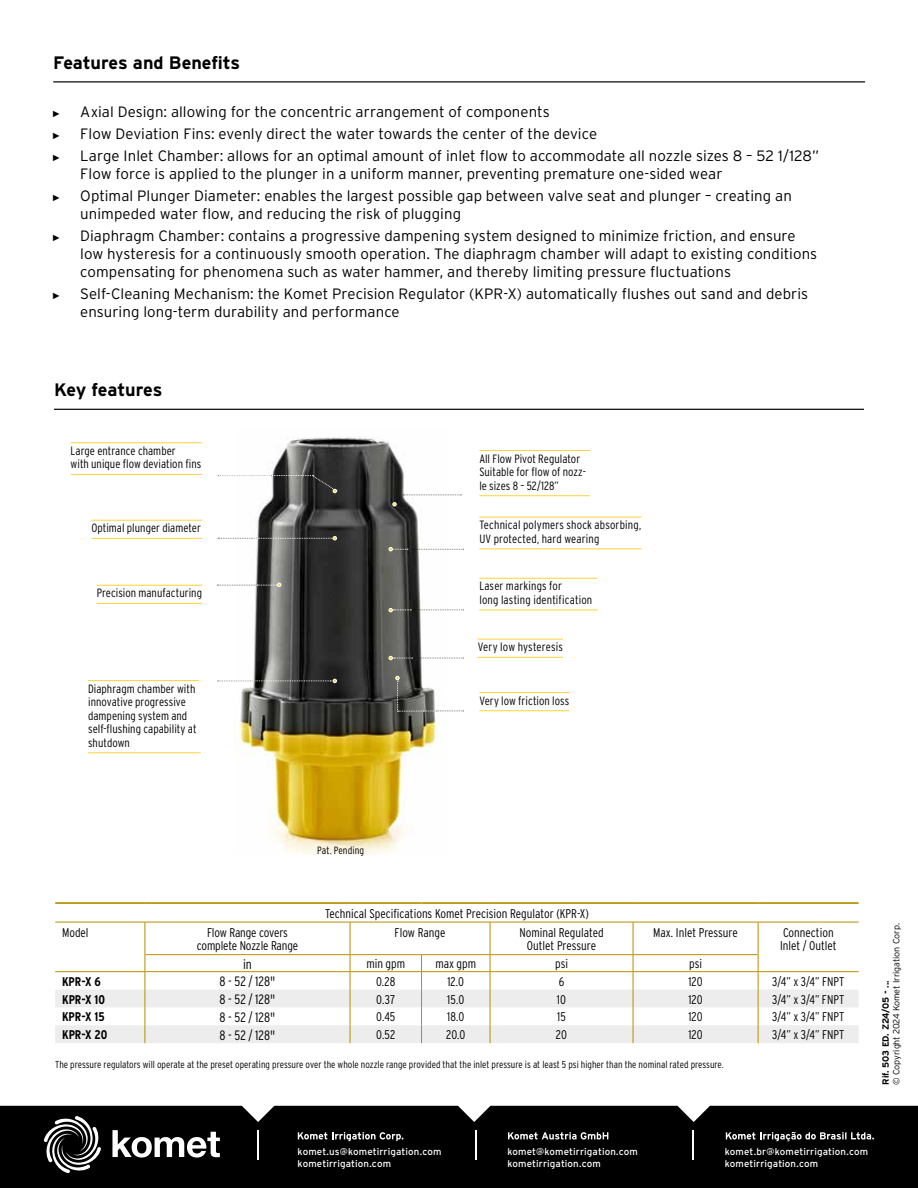
<style>
.page{position:relative;width:918px;height:1188px;background:#fff}
.page>*{position:absolute;margin:0;border:0;box-sizing:border-box;transform-origin:0 0}
.t1{font:700 18px "Interstate";letter-spacing:-.01em;color:#000}
.t2{font:300 15px/22px "Interstate";letter-spacing:.005em;color:#000}
.t3{font:300 13.5px "Interstate Condensed";color:#000}
.t4{font:300 12.6px/13.5px "Interstate Condensed";color:#000;text-align:center}
.t5{font:700 12.6px "Interstate Condensed";color:#000}
.t6{font:300 12px/13.5px "Interstate Condensed";letter-spacing:.005em;color:#000}
.t7{font:300 10.5px "Interstate Condensed";letter-spacing:.005em;color:#000}
.t8{font:300 10.05px "Interstate Condensed";color:#000}
.t9{font:9.75px/12px "Interstate";letter-spacing:.01em;color:#fff}
.t10{font:300 9px "Interstate";letter-spacing:-.01em;color:#000}
.t11{font:700 9px "Interstate";color:#000}
.s1{font-family:"Arial Narrow";font-weight:400;font-size:9px}
</style>
<div class="page">
<hr style="left:53px;top:81px;width:812px;height:1px;background:#000">
<hr style="left:55px;top:902px;width:90px;height:2px;background:#b79000">
<hr style="left:145px;top:902px;width:205px;height:2px;background:#b79000">
<hr style="left:350px;top:902px;width:72px;height:2px;background:#b79000">
<hr style="left:422px;top:902px;width:68px;height:2px;background:#b79000">
<hr style="left:490px;top:902px;width:143px;height:2px;background:#b79000">
<hr style="left:633px;top:902px;width:125px;height:2px;background:#b79000">
<hr style="left:758px;top:902px;width:101px;height:2px;background:#b79000">
<hr style="left:55px;top:922px;width:90px;height:1px;background:#b79000">
<hr style="left:144px;top:922px;width:1px;height:33px;background:#b79000">
<hr style="left:145px;top:922px;width:205px;height:1px;background:#b79000">
<hr style="left:350px;top:922px;width:1px;height:32px;background:#b79000">
<hr style="left:350px;top:922px;width:72px;height:1px;background:#b79000">
<hr style="left:422px;top:922px;width:68px;height:1px;background:#b79000">
<hr style="left:490px;top:922px;width:143px;height:1px;background:#b79000">
<hr style="left:633px;top:922px;width:125px;height:1px;background:#b79000">
<hr style="left:758px;top:922px;width:101px;height:1px;background:#b79000">
<hr style="left:490px;top:922px;width:1px;height:32px;background:#b79000">
<hr style="left:633px;top:922px;width:1px;height:32px;background:#b79000">
<hr style="left:758px;top:922px;width:1px;height:33px;background:#b79000">
<svg style="left:55px;top:955px;width:804px;height:88px"></svg>
<hr style="left:145px;top:954px;width:205px;height:1px;background:#b79000">
<hr style="left:350px;top:954px;width:72px;height:1px;background:#b79000">
<hr style="left:422px;top:954px;width:68px;height:1px;background:#b79000">
<hr style="left:490px;top:954px;width:143px;height:1px;background:#b79000">
<hr style="left:633px;top:954px;width:125px;height:1px;background:#b79000">
<img style="left:235px;top:437px;width:212px;height:418px">
<hr style="left:478px;top:639px;width:85px;height:1px;background:#ffd444">
<hr style="left:478px;top:657px;width:85px;height:1px;background:#ffd444">
<hr style="left:479px;top:692px;width:90px;height:1px;background:#ffd444">
<hr style="left:479px;top:710px;width:90px;height:1px;background:#ffd444">
<hr style="left:479px;top:450px;width:111px;height:1px;background:#ffd444">
<hr style="left:479px;top:495px;width:111px;height:1px;background:#ffd444">
<hr style="left:479px;top:517px;width:163px;height:1px;background:#ffd444">
<hr style="left:479px;top:548px;width:163px;height:1px;background:#ffd444">
<hr style="left:479px;top:578px;width:119px;height:1px;background:#ffd444">
<hr style="left:479px;top:609px;width:119px;height:1px;background:#ffd444">
<hr style="left:97px;top:585px;width:105px;height:1px;background:#ffd444">
<hr style="left:97px;top:603px;width:105px;height:1px;background:#ffd444">
<svg style="left:393px;top:495px;width:68px;height:11px"></svg>
<svg style="left:217px;top:583px;width:64px;height:4px"></svg>
<svg style="left:396px;top:676px;width:68px;height:36px"></svg>
<svg style="left:389px;top:547px;width:75px;height:4px"></svg>
<svg style="left:389px;top:656px;width:75px;height:4px"></svg>
<hr style="left:71px;top:442px;width:131px;height:1px;background:#ffd444">
<hr style="left:71px;top:474px;width:131px;height:1px;background:#ffd444">
<svg style="left:217px;top:475px;width:120px;height:18px"></svg>
<hr style="left:88px;top:680px;width:113px;height:1px;background:#ffd444">
<hr style="left:88px;top:752px;width:113px;height:1px;background:#ffd444">
<svg style="left:389px;top:608px;width:75px;height:4px"></svg>
<svg style="left:199px;top:679px;width:138px;height:4px"></svg>
<hr style="left:91px;top:520px;width:111px;height:1px;background:#ffd444">
<hr style="left:91px;top:538px;width:111px;height:1px;background:#ffd444">
<svg style="left:218px;top:536px;width:119px;height:4px"></svg>
<hr style="left:54px;top:409px;width:810px;height:1px;background:#000">
<div style="left:0;top:1106px;width:918px;height:82px;background:#000"></div>
<svg style="left:112px;top:1130px;width:108px;height:28px"></svg>
<svg style="left:44px;top:1116px;width:57px;height:57px"></svg>
<svg style="left:258px;top:1130px;width:1px;height:29px"></svg>
<svg style="left:475px;top:1130px;width:1px;height:29px"></svg>
<hr style="left:692px;top:1130px;width:2px;height:29px;background:#fff">
<svg style="left:726px;top:1132px;width:148px;height:9px"></svg>
<svg style="left:508px;top:1132px;width:100px;height:8px"></svg>
<svg style="left:298px;top:1132px;width:106px;height:9px"></svg>
<p class="t1" style="left:53px;top:52px;width:188px">Features and Benefits</p>
<p class="t2" style="left:53px;top:101px;width:768px"><span class="s1">►</span> Axial Design: allowing for the concentric arrangement of components<br><span class="s1">►</span> Flow Deviation Fins: evenly direct the water towards the center of the device<br><span class="s1">►</span> Large Inlet Chamber: allows for an optimal amount of inlet flow to accommodate all nozzle sizes 8 – 52 1/128”</p>
<p class="t2" style="left:53px;top:163px;width:740px;text-indent:27px">Flow force is applied to the plunger in a uniform manner, preventing premature one-sided wear<br><span class="s1">►</span> Optimal Plunger Diameter: enables the largest possible gap between valve seat and plunger – creating an</p>
<p class="t2" style="left:53px;top:203px;width:744px;text-indent:27px">unimpeded water flow, and reducing the risk of plugging<br><span class="s1">►</span> Diaphragm Chamber: contains a progressive dampening system designed to minimize friction, and ensure</p>
<p class="t2" style="left:80px;top:245px;width:738px;line-height:17.9px">low hysteresis for a continuously smooth operation. The diaphragm chamber will adapt to existing conditions compensating for phenomena such as water hammer, and thereby limiting pressure fluctuations</p>
<p class="t2" style="left:80px;top:285px;width:729px;line-height:17.9px;text-indent:-27px"><span class="s1">►</span> Self-Cleaning Mechanism: the Komet Precision Regulator (KPR-X) automatically flushes out sand and debris ensuring long-term durability and performance</p>
<p class="t1" style="left:54px;top:380px;width:110px">Key features</p>
<p class="t6" style="left:71px;top:444px;width:132px">Large entrance chamber<br>with unique flow deviation fins</p>
<p class="t6" style="left:91px;top:521px;width:111px">Optimal plunger diameter</p>
<p class="t6" style="left:97px;top:586px;width:107px">Precision manufacturing</p>
<p class="t6" style="left:88px;top:682px;width:110px">Diaphragm chamber with innovative progressive dampening system and self-flushing capability at shutdown</p>
<p class="t6" style="left:479px;top:452px;width:108px">All Flow Pivot Regulator<br>Suitable for flow of nozz&shy;le sizes 8 – 52/128”</p>
<p class="t6" style="left:479px;top:518px;width:163px">Technical polymers shock absorbing,<br>UV protected, hard wearing</p>
<p class="t6" style="left:479px;top:579px;width:115px">Laser markings for<br>long lasting identification</p>
<p class="t6" style="left:478px;top:640px;width:87px">Very low hysteresis</p>
<p class="t6" style="left:479px;top:694px;width:91px">Very low friction loss</p>
<p class="t7" style="left:317px;top:845px;width:49px">Pat. Pending</p>
<p class="t4" style="left:325px;top:906px;width:265px">Technical Specifications Komet Precision Regulator (KPR-X)</p>
<p class="t4" style="left:62px;top:925px;width:28px">Model</p>
<p class="t4" style="left:197px;top:925px;width:103px">Flow Range covers complete Nozzle Range</p>
<p class="t4" style="left:395px;top:925px;width:52px">Flow Range</p>
<p class="t4" style="left:519px;top:925px;width:86px">Nominal Regulated<br>Outlet Pressure</p>
<p class="t4" style="left:653px;top:925px;width:86px">Max. Inlet Pressure</p>
<p class="t4" style="left:780px;top:925px;width:58px;text-align:left">Connection<br>Inlet / Outlet</p>
<p class="t3" style="left:243px;top:956px;width:10px">in</p>
<p class="t4" style="left:366px;top:957px;width:40px">min gpm</p>
<p class="t4" style="left:435px;top:957px;width:42px">max gpm</p>
<p class="t4" style="left:555px;top:957px;width:14px">psi</p>
<p class="t4" style="left:689px;top:957px;width:14px">psi</p>
<p class="t5" style="left:62px;top:974px;width:40px">KPR-X 6</p>
<p class="t3" style="left:220px;top:974px;width:57px">8 - 52 / 128"</p>
<p class="t4" style="left:376px;top:974px;width:21px">0.28</p>
<p class="t4" style="left:447px;top:974px;width:18px">12.0</p>
<p class="t4" style="left:559px;top:974px;width:7px">6</p>
<p class="t4" style="left:688px;top:974px;width:16px">120</p>
<p class="t4" style="left:772px;top:974px;width:74px">3/4” x 3/4” FNPT</p>
<p class="t5" style="left:62px;top:992px;width:45px">KPR-X 10</p>
<p class="t3" style="left:220px;top:992px;width:57px">8 - 52 / 128"</p>
<p class="t4" style="left:376px;top:992px;width:20px">0.37</p>
<p class="t4" style="left:447px;top:992px;width:18px">15.0</p>
<p class="t4" style="left:557px;top:992px;width:11px">10</p>
<p class="t4" style="left:688px;top:992px;width:16px">120</p>
<p class="t4" style="left:772px;top:992px;width:74px">3/4” x 3/4” FNPT</p>
<p class="t5" style="left:62px;top:1010px;width:44px">KPR-X 15</p>
<p class="t3" style="left:220px;top:1009px;width:57px">8 - 52 / 128"</p>
<p class="t4" style="left:376px;top:1010px;width:21px">0.45</p>
<p class="t4" style="left:447px;top:1010px;width:19px">18.0</p>
<p class="t4" style="left:557px;top:1010px;width:10px">15</p>
<p class="t4" style="left:688px;top:1010px;width:16px">120</p>
<p class="t4" style="left:772px;top:1010px;width:74px">3/4” x 3/4” FNPT</p>
<p class="t5" style="left:62px;top:1028px;width:47px">KPR-X 20</p>
<p class="t3" style="left:220px;top:1027px;width:57px">8 - 52 / 128"</p>
<p class="t4" style="left:376px;top:1028px;width:21px">0.52</p>
<p class="t4" style="left:446px;top:1028px;width:21px">20.0</p>
<p class="t4" style="left:556px;top:1028px;width:13px">20</p>
<p class="t4" style="left:688px;top:1028px;width:16px">120</p>
<p class="t4" style="left:772px;top:1028px;width:74px">3/4” x 3/4” FNPT</p>
<p class="t8" style="left:55px;top:1059px;width:670px">The pressure regulators will operate at the preset operating pressure over the whole nozzle range provided that the inlet pressure is at least 5 psi higher than the nominal rated pressure.</p>
<p class="t10" style="left:891px;top:1085px;width:163px;rotate:-90deg">© Copyright 2024 Komet Irrigation Corp.</p>
<p class="t11" style="left:881px;top:1085px;width:106px;rotate:-90deg">Rif. 503 ED. Z24/05 - ...</p>
<p class="t9" style="left:298px;top:1146px;width:145px">komet.us@kometirrigation.com kometirrigation.com</p>
<p class="t9" style="left:507px;top:1146px;width:132px">komet@kometirrigation.com kometirrigation.com</p>
<p class="t9" style="left:725px;top:1146px;width:145px">komet.br@kometirrigation.com kometirrigation.com</p>
</div>
